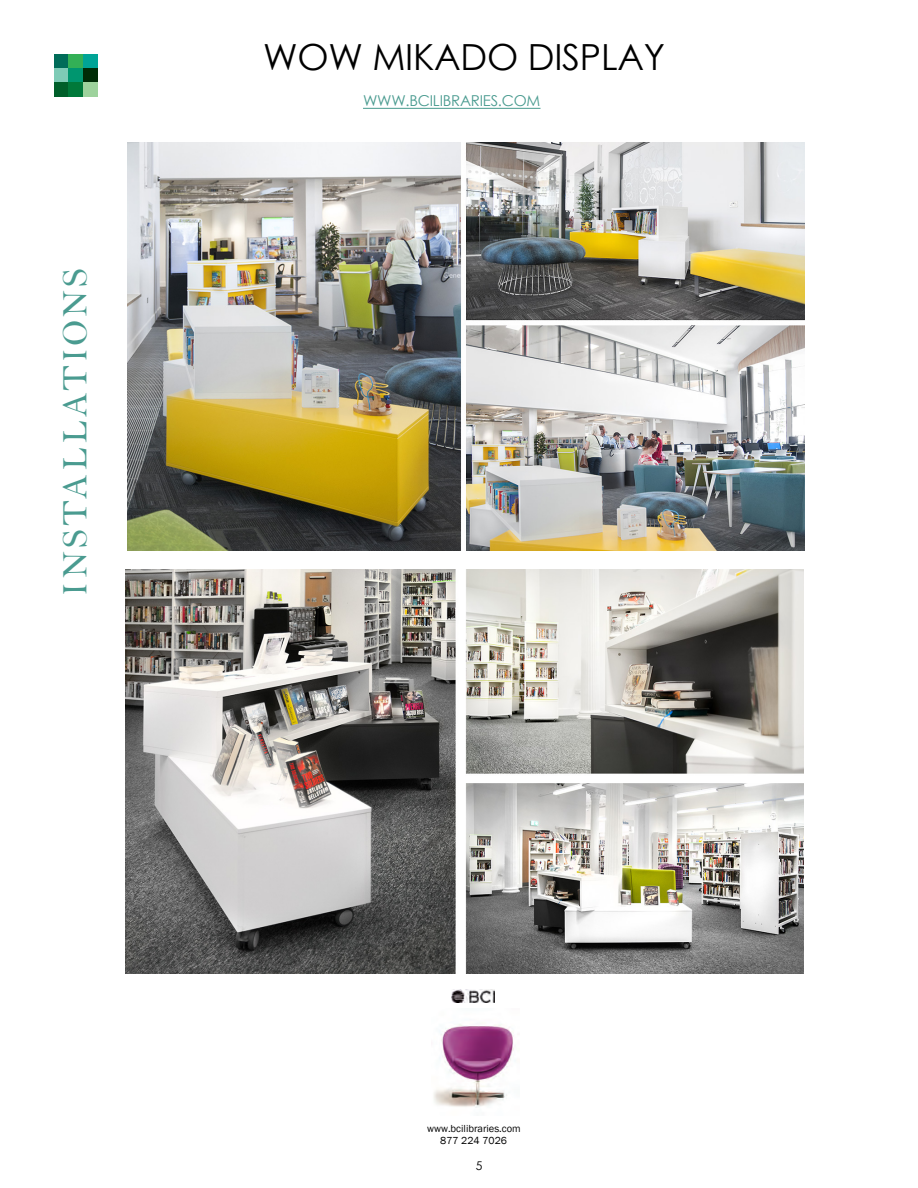
<style>
.page{position:relative;width:918px;height:1188px;background:#fff}
.page>*{position:absolute;margin:0;border:0;box-sizing:border-box;transform-origin:0 0}
.t1{font:36px "Century Gothic";letter-spacing:-.005em;color:#000}
.t2{font:36px "Bell";letter-spacing:.09em;color:#4a9b90}
.t3{font:15px "Century Gothic";letter-spacing:-.015em;color:#4a9b90}
.t4{font:12px "Century Gothic";color:#000}
.t5{font:10.5px/11.7px "Franklin Gothic";color:#000;text-align:center}
</style>
<div class="page">
<div style="left:55px;top:54px;width:14px;height:14px;background:#006c59"></div>
<div style="left:55px;top:68px;width:14px;height:14px;background:#7ecbb6"></div>
<div style="left:55px;top:82px;width:14px;height:15px;background:#005f2a"></div>
<div style="left:69px;top:54px;width:14px;height:14px;background:#33b056"></div>
<div style="left:69px;top:68px;width:14px;height:14px;background:#00966f"></div>
<div style="left:69px;top:82px;width:14px;height:15px;background:#00793a"></div>
<div style="left:83px;top:54px;width:14px;height:14px;background:#00a496"></div>
<div style="left:83px;top:68px;width:14px;height:14px;background:#002c07"></div>
<div style="left:83px;top:82px;width:14px;height:15px;background:#9dd29c"></div>
<hr style="left:363px;top:108px;width:178px;height:1px;background:#4a9b90">
<img style="left:434px;top:1024px;width:81px;height:84px">
<img style="left:451px;top:990px;width:43px;height:13px">
<img style="left:127px;top:143px;width:678px;height:408px">
<img style="left:125px;top:569px;width:678px;height:405px">
<h1 class="t2" style="left:54px;top:596px;width:328px;rotate:-90deg">INSTALLATIONS</h1>
<h1 class="t1" style="left:263px;top:31px;width:404px">WOW MIKADO DISPLAY</h1>
<h2 class="t3" style="left:363px;top:90px;width:179px">WWW.BCILIBRARIES.COM</h2>
<p class="t5" style="left:427px;top:1123px;width:95px">www.bcilibraries.com<br>877 224 7026</p>
<p class="t4" style="left:476px;top:1158px;width:8px">5</p>
</div>
